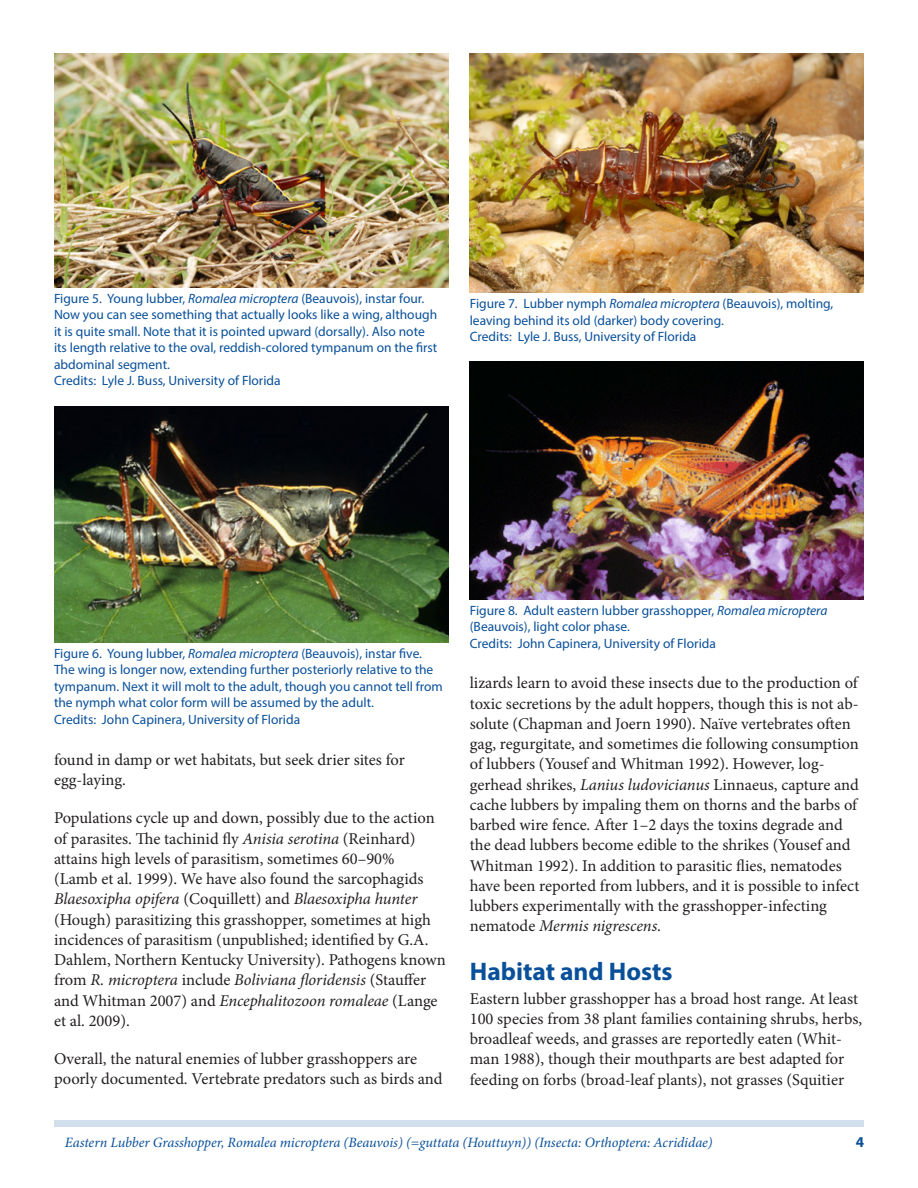
<style>
.page{position:relative;width:918px;height:1188px;background:#fff}
.page>*{position:absolute;margin:0;border:0;box-sizing:border-box;transform-origin:0 0}
.SectionHeading0{font:700 25.5px "Myriad Pro";color:#09509a}
.Paragraph{font:16.5px/20.2px "Minion Pro";color:#231f20}
.t1{font:700 15px "Myriad Pro";color:#09509a}
.RunningTitleItalics{font:italic 14.25px "Minion Pro";letter-spacing:-.01em;color:#09509a}
.FigureCaption{font:13.5px/16.5px "Myriad Pro";color:#09509a}
.s1{font-style:italic}
</style>
<div class="page">
<div style="left:54px;top:1120px;width:810px;height:7px;background:#d0dfeb"></div>
<img style="left:54px;top:54px;width:394px;height:233px">
<img style="left:54px;top:407px;width:394px;height:235px">
<img style="left:470px;top:54px;width:394px;height:239px">
<img style="left:470px;top:362px;width:394px;height:237px">
<p class="FigureCaption" style="left:54px;top:290px;width:385px">Figure 5. Young lubber, <span class="s1">Romalea microptera</span> (Beauvois), instar four.<br>Now you can see something that actually looks like a wing, although it is quite small. Note that it is pointed upward (dorsally). Also note its length relative to the oval, reddish-colored tympanum on the first abdominal segment.</p>
<p class="FigureCaption" style="left:54px;top:372px;width:228px">Credits: Lyle J. Buss, University of Florida</p>
<p class="FigureCaption" style="left:470px;top:295px;width:365px">Figure 7. Lubber nymph <span class="s1">Romalea microptera</span> (Beauvois), molting, leaving behind its old (darker) body covering.</p>
<p class="FigureCaption" style="left:470px;top:328px;width:228px">Credits: Lyle J. Buss, University of Florida</p>
<p class="FigureCaption" style="left:54px;top:645px;width:390px">Figure 6. Young lubber, <span class="s1">Romalea microptera</span> (Beauvois), instar five.<br>The wing is longer now, extending further posteriorly relative to the tympanum. Next it will molt to the adult, though you cannot tell from the nymph what color form will be assumed by the adult.</p>
<p class="FigureCaption" style="left:54px;top:711px;width:248px">Credits: John Capinera, University of Florida</p>
<p class="Paragraph" style="left:54px;top:749px;width:352px">found in damp or wet habitats, but seek drier sites for egg-laying.</p>
<p class="Paragraph" style="left:54px;top:808px;width:393px">Populations cycle up and down, possibly due to the action of parasites. The tachinid fly <span class="s1">Anisia serotina</span> (Reinhard) attains high levels of parasitism, sometimes 60–90%<br>(Lamb et al. 1999). We have also found the sarcophagids <span class="s1">Blaesoxipha opifera</span> (Coquillett) and <span class="s1">Blaesoxipha hunter </span>(Hough) parasitizing this grasshopper, sometimes at high incidences of parasitism (unpublished; identified by G.A.<br>Dahlem, Northern Kentucky University). Pathogens known from <span class="s1">R. microptera</span> include <span class="s1">Boliviana floridensis</span> (Stauffer and Whitman 2007) and <span class="s1">Encephalitozoon romaleae</span> (Lange et al. 2009).</p>
<p class="Paragraph" style="left:54px;top:1049px;width:390px">Overall, the natural enemies of lubber grasshoppers are poorly documented. Vertebrate predators such as birds and</p>
<p class="FigureCaption" style="left:470px;top:602px;width:359px">Figure 8. Adult eastern lubber grasshopper, <span class="s1">Romalea microptera </span>(Beauvois), light color phase.</p>
<p class="FigureCaption" style="left:470px;top:635px;width:248px">Credits: John Capinera, University of Florida</p>
<p class="Paragraph" style="left:470px;top:673px;width:391px">lizards learn to avoid these insects due to the production of toxic secretions by the adult hoppers, though this is not ab&shy;solute (Chapman and Joern 1990). Naïve vertebrates often gag, regurgitate, and sometimes die following consumption of lubbers (Yousef and Whitman 1992). However, log&shy;gerhead shrikes, <span class="s1">Lanius ludovicianus</span> Linnaeus, capture and cache lubbers by impaling them on thorns and the barbs of barbed wire fence. After 1–2 days the toxins degrade and the dead lubbers become edible to the shrikes (Yousef and Whitman 1992). In addition to parasitic flies, nematodes have been reported from lubbers, and it is possible to infect lubbers experimentally with the grasshopper-infecting nematode <span class="s1">Mermis nigrescens</span>.</p>
<p class="SectionHeading0" style="left:470px;top:955px;width:204px">Habitat and Hosts</p>
<p class="Paragraph" style="left:470px;top:988px;width:394px">Eastern lubber grasshopper has a broad host range. At least 100 species from 38 plant families containing shrubs, herbs, broadleaf weeds, and grasses are reportedly eaten (Whit&shy;man 1988), though their mouthparts are best adapted for feeding on forbs (broad-leaf plants), not grasses (Squitier</p>
<p class="RunningTitleItalics" style="left:65px;top:1133px;width:649px">Eastern Lubber Grasshopper, Romalea microptera (Beauvois) (=guttata (Houttuyn)) (Insecta: Orthoptera: Acrididae)</p>
<p class="t1" style="left:856px;top:1133px;width:10px">4</p>
</div>
